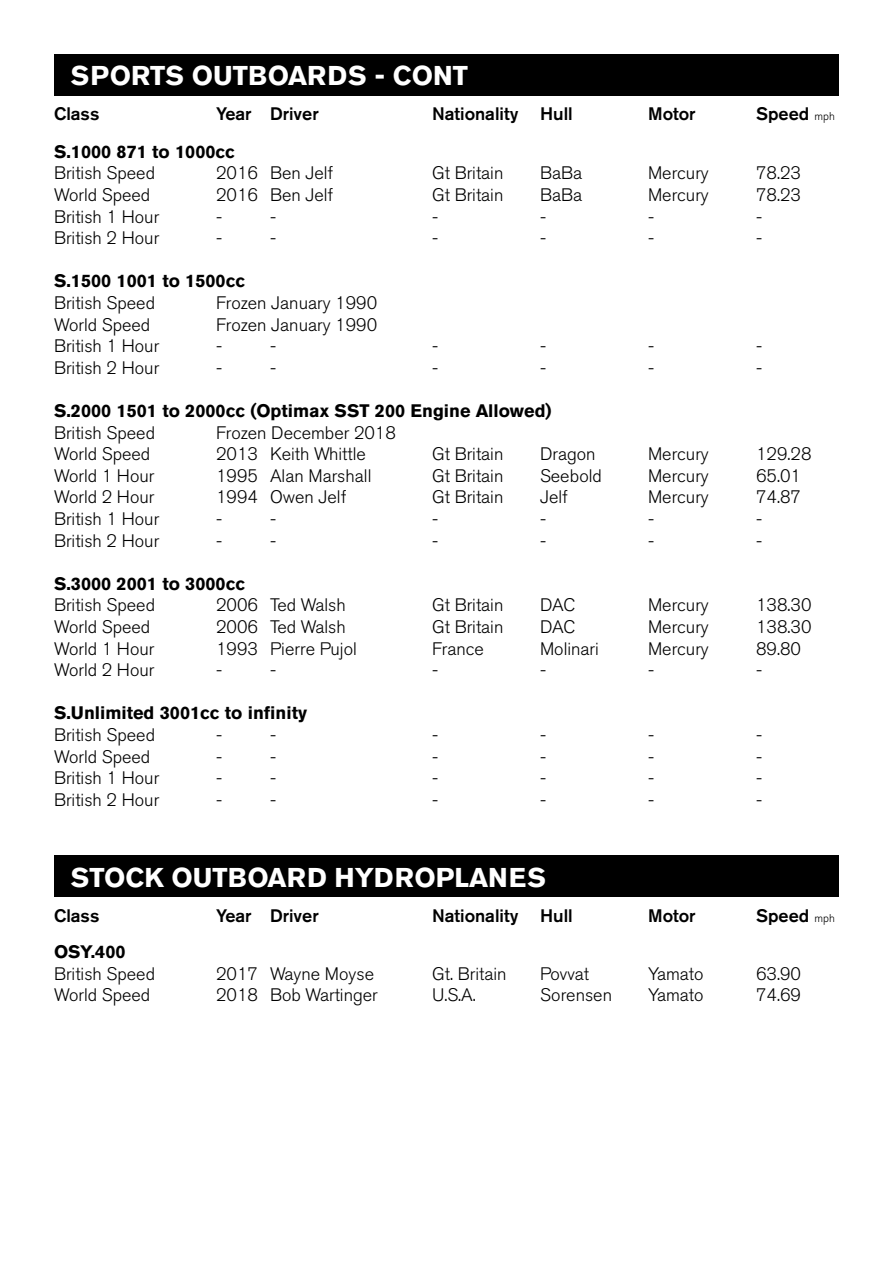
<style>
.page{position:relative;width:893px;height:1263px;background:#fff}
.page>*{position:absolute;margin:0;border:0;box-sizing:border-box;transform-origin:0 0}
.t1{font:700 27px "Akzidenz Grotesk BE";color:#fff}
.t2{font:300 18px "Akzidenz Grotesk BE";color:#000}
.t3{font:700 18px "Akzidenz Grotesk BE";color:#000}
.t4{font:500 18px "Akzidenz Grotesk BE";color:#000}
.s1{font-weight:300;font-size:11.25px}
</style>
<div class="page">
<div style="left:54px;top:54px;width:785px;height:41px;background:#000"></div>
<div style="left:54px;top:855px;width:785px;height:42px;background:#000"></div>
<h1 class="t1" style="left:71px;top:60px;width:399px">SPORTS OUTBOARDS - CONT</h1>
<p class="t4" style="left:54px;top:103px;width:47px">Class</p>
<p class="t4" style="left:216px;top:103px;width:104px">Year Driver</p>
<p class="t4" style="left:432px;top:103px;width:142px">Nationality Hull</p>
<p class="t4" style="left:648px;top:103px;width:49px">Motor</p>
<p class="t4" style="left:756px;top:103px;width:80px">Speed <span class="s1">mph</span></p>
<p class="t3" style="left:54px;top:141px;width:182px">S.1000 871 to 1000cc</p>
<p class="t2" style="left:54px;top:163px;width:103px">British Speed</p>
<p class="t2" style="left:216px;top:163px;width:119px">2016 Ben Jelf</p>
<p class="t2" style="left:432px;top:163px;width:73px">Gt Britain</p>
<p class="t2" style="left:540px;top:163px;width:44px">BaBa</p>
<p class="t2" style="left:648px;top:163px;width:62px">Mercury</p>
<p class="t2" style="left:756px;top:163px;width:46px">78.23</p>
<p class="t2" style="left:54px;top:185px;width:98px">World Speed</p>
<p class="t2" style="left:216px;top:185px;width:119px">2016 Ben Jelf</p>
<p class="t2" style="left:432px;top:185px;width:73px">Gt Britain</p>
<p class="t2" style="left:540px;top:185px;width:44px">BaBa</p>
<p class="t2" style="left:648px;top:185px;width:62px">Mercury</p>
<p class="t2" style="left:756px;top:185px;width:46px">78.23</p>
<p class="t2" style="left:54px;top:206px;width:107px">British 1 Hour</p>
<p class="t2" style="left:216px;top:206px;width:8px">-</p>
<p class="t2" style="left:270px;top:206px;width:8px">-</p>
<p class="t2" style="left:432px;top:206px;width:8px">-</p>
<p class="t2" style="left:540px;top:206px;width:8px">-</p>
<p class="t2" style="left:648px;top:206px;width:8px">-</p>
<p class="t2" style="left:756px;top:206px;width:8px">-</p>
<p class="t2" style="left:54px;top:228px;width:107px">British 2 Hour</p>
<p class="t2" style="left:216px;top:228px;width:8px">-</p>
<p class="t2" style="left:270px;top:228px;width:8px">-</p>
<p class="t2" style="left:432px;top:228px;width:8px">-</p>
<p class="t2" style="left:540px;top:228px;width:8px">-</p>
<p class="t2" style="left:648px;top:228px;width:8px">-</p>
<p class="t2" style="left:756px;top:228px;width:8px">-</p>
<p class="t3" style="left:54px;top:271px;width:193px">S.1500 1001 to 1500cc</p>
<p class="t2" style="left:54px;top:293px;width:103px">British Speed</p>
<p class="t2" style="left:216px;top:293px;width:163px">Frozen January 1990</p>
<p class="t2" style="left:54px;top:314px;width:98px">World Speed</p>
<p class="t2" style="left:216px;top:314px;width:163px">Frozen January 1990</p>
<p class="t2" style="left:54px;top:336px;width:107px">British 1 Hour</p>
<p class="t2" style="left:216px;top:336px;width:8px">-</p>
<p class="t2" style="left:270px;top:336px;width:8px">-</p>
<p class="t2" style="left:432px;top:336px;width:8px">-</p>
<p class="t2" style="left:540px;top:336px;width:8px">-</p>
<p class="t2" style="left:648px;top:336px;width:8px">-</p>
<p class="t2" style="left:756px;top:336px;width:8px">-</p>
<p class="t2" style="left:54px;top:357px;width:107px">British 2 Hour</p>
<p class="t2" style="left:216px;top:357px;width:8px">-</p>
<p class="t2" style="left:270px;top:357px;width:8px">-</p>
<p class="t2" style="left:432px;top:357px;width:8px">-</p>
<p class="t2" style="left:540px;top:357px;width:8px">-</p>
<p class="t2" style="left:648px;top:357px;width:8px">-</p>
<p class="t2" style="left:756px;top:357px;width:8px">-</p>
<p class="t3" style="left:54px;top:400px;width:499px">S.2000 1501 to 2000cc (Optimax SST 200 Engine Allowed)</p>
<p class="t2" style="left:54px;top:422px;width:103px">British Speed</p>
<p class="t2" style="left:216px;top:422px;width:181px">Frozen December 2018</p>
<p class="t2" style="left:54px;top:444px;width:98px">World Speed</p>
<p class="t2" style="left:216px;top:444px;width:151px">2013 Keith Whittle</p>
<p class="t2" style="left:432px;top:444px;width:73px">Gt Britain</p>
<p class="t2" style="left:540px;top:444px;width:57px">Dragon</p>
<p class="t2" style="left:648px;top:444px;width:62px">Mercury</p>
<p class="t2" style="left:756px;top:444px;width:57px">129.28</p>
<p class="t2" style="left:54px;top:465px;width:102px">World 1 Hour</p>
<p class="t2" style="left:216px;top:465px;width:157px">1995 Alan Marshall</p>
<p class="t2" style="left:432px;top:465px;width:73px">Gt Britain</p>
<p class="t2" style="left:540px;top:465px;width:63px">Seebold</p>
<p class="t2" style="left:648px;top:465px;width:62px">Mercury</p>
<p class="t2" style="left:756px;top:465px;width:46px">65.01</p>
<p class="t2" style="left:54px;top:487px;width:102px">World 2 Hour</p>
<p class="t2" style="left:216px;top:487px;width:132px">1994 Owen Jelf</p>
<p class="t2" style="left:432px;top:487px;width:73px">Gt Britain</p>
<p class="t2" style="left:540px;top:487px;width:29px">Jelf</p>
<p class="t2" style="left:648px;top:487px;width:62px">Mercury</p>
<p class="t2" style="left:756px;top:487px;width:46px">74.87</p>
<p class="t2" style="left:54px;top:509px;width:107px">British 1 Hour</p>
<p class="t2" style="left:216px;top:509px;width:8px">-</p>
<p class="t2" style="left:270px;top:509px;width:8px">-</p>
<p class="t2" style="left:432px;top:509px;width:8px">-</p>
<p class="t2" style="left:540px;top:509px;width:8px">-</p>
<p class="t2" style="left:648px;top:509px;width:8px">-</p>
<p class="t2" style="left:756px;top:509px;width:8px">-</p>
<p class="t2" style="left:54px;top:530px;width:107px">British 2 Hour</p>
<p class="t2" style="left:216px;top:530px;width:8px">-</p>
<p class="t2" style="left:270px;top:530px;width:8px">-</p>
<p class="t2" style="left:432px;top:530px;width:8px">-</p>
<p class="t2" style="left:540px;top:530px;width:8px">-</p>
<p class="t2" style="left:648px;top:530px;width:8px">-</p>
<p class="t2" style="left:756px;top:530px;width:8px">-</p>
<p class="t3" style="left:54px;top:573px;width:193px">S.3000 2001 to 3000cc</p>
<p class="t2" style="left:54px;top:595px;width:103px">British Speed</p>
<p class="t2" style="left:216px;top:595px;width:131px">2006 Ted Walsh</p>
<p class="t2" style="left:432px;top:595px;width:73px">Gt Britain</p>
<p class="t2" style="left:540px;top:595px;width:37px">DAC</p>
<p class="t2" style="left:648px;top:595px;width:62px">Mercury</p>
<p class="t2" style="left:756px;top:595px;width:57px">138.30</p>
<p class="t2" style="left:54px;top:617px;width:98px">World Speed</p>
<p class="t2" style="left:216px;top:617px;width:131px">2006 Ted Walsh</p>
<p class="t2" style="left:432px;top:617px;width:73px">Gt Britain</p>
<p class="t2" style="left:540px;top:617px;width:37px">DAC</p>
<p class="t2" style="left:648px;top:617px;width:62px">Mercury</p>
<p class="t2" style="left:756px;top:617px;width:57px">138.30</p>
<p class="t2" style="left:54px;top:638px;width:102px">World 1 Hour</p>
<p class="t2" style="left:216px;top:638px;width:142px">1993 Pierre Pujol</p>
<p class="t2" style="left:432px;top:638px;width:53px">France</p>
<p class="t2" style="left:540px;top:638px;width:60px">Molinari</p>
<p class="t2" style="left:648px;top:638px;width:62px">Mercury</p>
<p class="t2" style="left:756px;top:638px;width:46px">89.80</p>
<p class="t2" style="left:54px;top:660px;width:102px">World 2 Hour</p>
<p class="t2" style="left:216px;top:660px;width:8px">-</p>
<p class="t2" style="left:270px;top:660px;width:8px">-</p>
<p class="t2" style="left:432px;top:660px;width:8px">-</p>
<p class="t2" style="left:540px;top:660px;width:8px">-</p>
<p class="t2" style="left:648px;top:660px;width:8px">-</p>
<p class="t2" style="left:756px;top:660px;width:8px">-</p>
<p class="t3" style="left:54px;top:703px;width:255px">S.Unlimited 3001cc to infinity</p>
<p class="t2" style="left:54px;top:725px;width:103px">British Speed</p>
<p class="t2" style="left:216px;top:725px;width:8px">-</p>
<p class="t2" style="left:270px;top:725px;width:8px">-</p>
<p class="t2" style="left:432px;top:725px;width:8px">-</p>
<p class="t2" style="left:540px;top:725px;width:8px">-</p>
<p class="t2" style="left:648px;top:725px;width:8px">-</p>
<p class="t2" style="left:756px;top:725px;width:8px">-</p>
<p class="t2" style="left:54px;top:746px;width:98px">World Speed</p>
<p class="t2" style="left:216px;top:746px;width:8px">-</p>
<p class="t2" style="left:270px;top:746px;width:8px">-</p>
<p class="t2" style="left:432px;top:746px;width:8px">-</p>
<p class="t2" style="left:540px;top:746px;width:8px">-</p>
<p class="t2" style="left:648px;top:746px;width:8px">-</p>
<p class="t2" style="left:756px;top:746px;width:8px">-</p>
<p class="t2" style="left:54px;top:768px;width:107px">British 1 Hour</p>
<p class="t2" style="left:216px;top:768px;width:8px">-</p>
<p class="t2" style="left:270px;top:768px;width:8px">-</p>
<p class="t2" style="left:432px;top:768px;width:8px">-</p>
<p class="t2" style="left:540px;top:768px;width:8px">-</p>
<p class="t2" style="left:648px;top:768px;width:8px">-</p>
<p class="t2" style="left:756px;top:768px;width:8px">-</p>
<p class="t2" style="left:54px;top:789px;width:107px">British 2 Hour</p>
<p class="t2" style="left:216px;top:789px;width:8px">-</p>
<p class="t2" style="left:270px;top:789px;width:8px">-</p>
<p class="t2" style="left:432px;top:789px;width:8px">-</p>
<p class="t2" style="left:540px;top:789px;width:8px">-</p>
<p class="t2" style="left:648px;top:789px;width:8px">-</p>
<p class="t2" style="left:756px;top:789px;width:8px">-</p>
<h1 class="t1" style="left:71px;top:861px;width:477px">STOCK OUTBOARD HYDROPLANES</h1>
<p class="t4" style="left:54px;top:904px;width:47px">Class</p>
<p class="t4" style="left:216px;top:904px;width:104px">Year Driver</p>
<p class="t4" style="left:432px;top:904px;width:142px">Nationality Hull</p>
<p class="t4" style="left:648px;top:904px;width:49px">Motor</p>
<p class="t4" style="left:756px;top:904px;width:80px">Speed <span class="s1">mph</span></p>
<p class="t3" style="left:54px;top:941px;width:73px">OSY.400</p>
<p class="t2" style="left:54px;top:963px;width:103px">British Speed</p>
<p class="t2" style="left:216px;top:963px;width:160px">2017 Wayne Moyse</p>
<p class="t2" style="left:432px;top:963px;width:76px">Gt. Britain</p>
<p class="t2" style="left:540px;top:963px;width:51px">Povvat</p>
<p class="t2" style="left:648px;top:963px;width:57px">Yamato</p>
<p class="t2" style="left:756px;top:963px;width:46px">63.90</p>
<p class="t2" style="left:54px;top:985px;width:98px">World Speed</p>
<p class="t2" style="left:216px;top:985px;width:163px">2018 Bob Wartinger</p>
<p class="t2" style="left:432px;top:985px;width:45px">U.S.A.</p>
<p class="t2" style="left:540px;top:985px;width:74px">Sorensen</p>
<p class="t2" style="left:648px;top:985px;width:57px">Yamato</p>
<p class="t2" style="left:756px;top:985px;width:46px">74.69</p>
</div>
